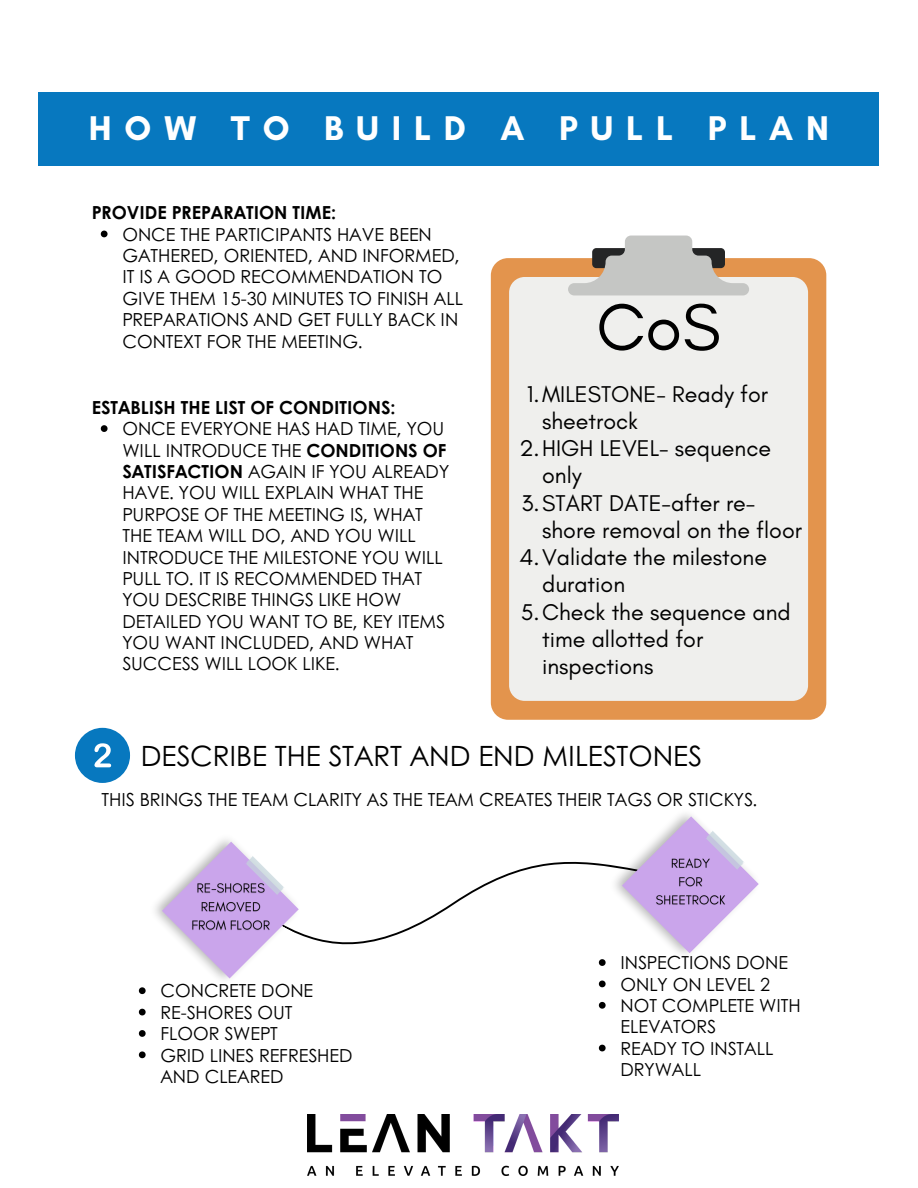
<style>
.page{position:relative;width:918px;height:1188px;background:#fff}
.page>*{position:absolute;margin:0;border:0;box-sizing:border-box;transform-origin:0 0}
.t1{font:67.05px "Glacial Indifference";color:#000}
.t2{font:700 34.95px "Glacial Indifference";letter-spacing:.37em;color:#fff}
.t3{font:27.9px "Century Gothic";color:#000}
.t4{font:23.25px/27.3px "Glacial Indifference";color:#000}
.t5{font:18px/21.3px "Century Gothic";color:#000}
.t6{font:700 18px "Century Gothic";color:#000}
.s1{font-weight:700}
</style>
<div class="page">
<div style="left:39px;top:92px;width:840px;height:73px;background:#0778bf"></div>
<svg style="left:101px;top:231px;width:7px;height:6px"></svg>
<div style="left:491px;top:258px;width:335px;height:462px;background:#e3944d;border-radius:17px"></div>
<div style="left:509px;top:277px;width:299px;height:424px;background:#efefed;border-radius:16px"></div>
<svg style="left:568px;top:236px;width:181px;height:59px"></svg>
<div style="left:75px;top:728px;width:55px;height:55px;background:#0778bf;border-radius:50%"></div>
<svg style="left:94px;top:743px;width:17px;height:24px"></svg>
<svg style="left:319px;top:861px;width:285px;height:191px"></svg>
<img style="left:138px;top:839px;width:181px;height:156px">
<svg style="left:162px;top:842px;width:137px;height:136px"></svg>
<img style="left:190px;top:881px;width:82px;height:53px">
<img style="left:590px;top:814px;width:102px;height:165px">
<svg style="left:622px;top:816px;width:137px;height:137px"></svg>
<img style="left:654px;top:855px;width:74px;height:53px">
<svg style="left:101px;top:425px;width:7px;height:7px"></svg>
<svg style="left:139px;top:987px;width:7px;height:7px"></svg>
<svg style="left:139px;top:1009px;width:7px;height:6px"></svg>
<svg style="left:139px;top:1030px;width:7px;height:7px"></svg>
<svg style="left:139px;top:1051px;width:7px;height:7px"></svg>
<svg style="left:599px;top:959px;width:7px;height:7px"></svg>
<svg style="left:599px;top:981px;width:7px;height:6px"></svg>
<svg style="left:599px;top:1002px;width:7px;height:7px"></svg>
<svg style="left:599px;top:1045px;width:7px;height:6px"></svg>
<img style="left:308px;top:1115px;width:310px;height:61px">
<p class="t2" style="left:89px;top:107px;width:742px">HOW TO BUILD A PULL PLAN</p>
<p class="t6" style="left:92px;top:199px;width:246px">PROVIDE PREPARATION TIME:</p>
<p class="t5" style="left:122px;top:223px;width:342px">ONCE THE PARTICIPANTS HAVE BEEN<br>GATHERED, ORIENTED, AND INFORMED,<br>IT IS A GOOD RECOMMENDATION TO<br>GIVE THEM 15-30 MINUTES TO FINISH ALL<br>PREPARATIONS AND GET FULLY BACK IN<br>CONTEXT FOR THE MEETING.</p>
<p class="t6" style="left:92px;top:394px;width:305px">ESTABLISH THE LIST OF CONDITIONS:</p>
<p class="t5" style="left:122px;top:417px;width:328px">ONCE EVERYONE HAS HAD TIME, YOU<br>WILL INTRODUCE THE <span class="s1">CONDITIONS OF<br>SATISFACTION</span> AGAIN IF YOU ALREADY<br>HAVE. YOU WILL EXPLAIN WHAT THE<br>PURPOSE OF THE MEETING IS, WHAT<br>THE TEAM WILL DO, AND YOU WILL<br>INTRODUCE THE MILESTONE YOU WILL<br>PULL TO. IT IS RECOMMENDED THAT<br>YOU DESCRIBE THINGS LIKE HOW<br>DETAILED YOU WANT TO BE, KEY ITEMS<br>YOU WANT INCLUDED, AND WHAT<br>SUCCESS WILL LOOK LIKE.</p>
<p class="t1" style="left:596px;top:286px;width:126px">CoS</p>
<p class="t4" style="left:542px;top:380px;width:227px;text-indent:-15px">1.MILESTONE- Ready for sheetrock</p>
<p class="t4" style="left:542px;top:434px;width:231px;text-indent:-23px">2.HIGH LEVEL- sequence only</p>
<p class="t4" style="left:542px;top:489px;width:261px;text-indent:-21px">3.START DATE-after re&shy;shore removal on the floor</p>
<p class="t4" style="left:542px;top:543px;width:226px;text-indent:-23px">4.Validate the milestone duration</p>
<p class="t4" style="left:542px;top:598px;width:250px;text-indent:-21px">5.Check the sequence and time allotted for inspections</p>
<p class="t3" style="left:141px;top:734px;width:563px">DESCRIBE THE START AND END MILESTONES</p>
<p class="t5" style="left:102px;top:788px;width:657px">THIS BRINGS THE TEAM CLARITY AS THE TEAM CREATES THEIR TAGS OR STICKYS.</p>
<p class="t5" style="left:160px;top:979px;width:154px">CONCRETE DONE</p>
<p class="t5" style="left:160px;top:1001px;width:134px">RE-SHORES OUT</p>
<p class="t5" style="left:160px;top:1022px;width:119px">FLOOR SWEPT</p>
<p class="t5" style="left:160px;top:1044px;width:194px">GRID LINES REFRESHED<br>AND CLEARED</p>
<p class="t5" style="left:620px;top:951px;width:169px">INSPECTIONS DONE</p>
<p class="t5" style="left:620px;top:973px;width:151px">ONLY ON LEVEL 2</p>
<p class="t5" style="left:620px;top:994px;width:182px">NOT COMPLETE WITH<br>ELEVATORS</p>
<p class="t5" style="left:620px;top:1037px;width:154px">READY TO INSTALL<br>DRYWALL</p>
</div>
